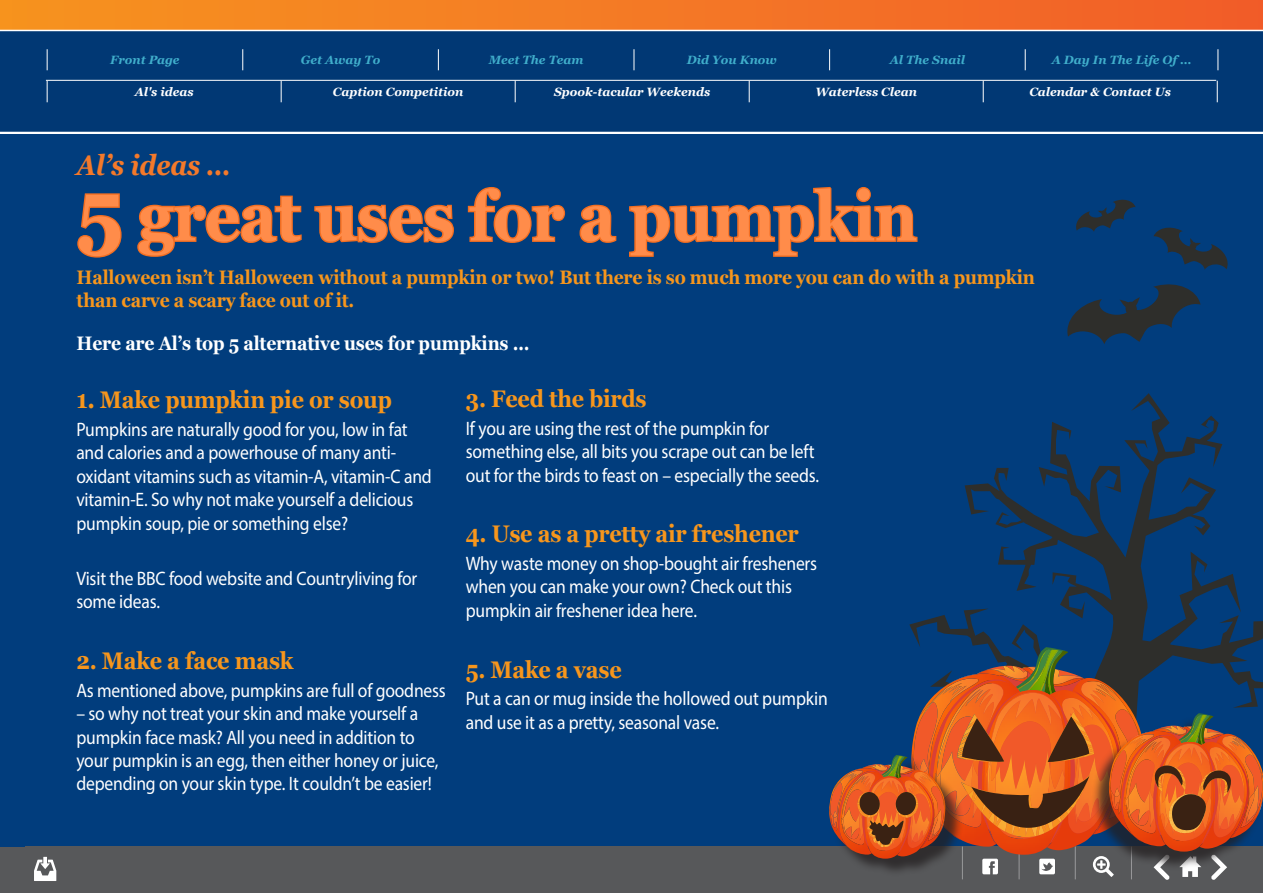
<style>
.page{position:relative;width:1263px;height:893px;background:#fff}
.page>*{position:absolute;margin:0;border:0;box-sizing:border-box;transform-origin:0 0}
.t1{font:700 69px "Georgia";letter-spacing:-.01em;color:#ff8c4a;scale:.9 1}
.t2{font:italic 700 28.5px "Georgia";letter-spacing:-.01em;color:#f4792a;scale:.9 1}
.t3{font:700 24px "Georgia";letter-spacing:-.01em;color:#f7961c;scale:.9 1}
.t4{font:19.5px/23.4px "Myriad Pro";letter-spacing:-.01em;color:#fff;scale:.9 1}
.t5{font:700 19.5px/23.4px "Georgia";letter-spacing:-.01em;color:#f7961c;scale:.9 1}
.t6{font:700 19.5px "Georgia";letter-spacing:-.01em;color:#fff;scale:.9 1}
.t7{font:italic 700 12px "Georgia";color:#fff}
.t8{font:italic 700 12px "Georgia";color:#40aecb}
.s1{font-size:87px}
.s2{font-size:25.5px}
</style>
<div class="page">
<div style="left:0;top:31px;width:1263px;height:104px;background:#013874"></div>
<svg style="left:0;top:0;width:1263px;height:30px;background:#f47a26"></svg>
<div style="left:0;top:135px;width:1263px;height:758px;background:#013d7d"></div>
<svg style="left:77px;top:193px;width:45px;height:65px"></svg>
<svg style="left:137px;top:195px;width:165px;height:62px"></svg>
<svg style="left:314px;top:204px;width:140px;height:40px"></svg>
<svg style="left:467px;top:187px;width:99px;height:56px"></svg>
<svg style="left:579px;top:204px;width:38px;height:39px"></svg>
<svg style="left:629px;top:186px;width:289px;height:71px"></svg>
<div style="left:0;top:846px;width:1263px;height:47px;background:#57585a"></div>
<svg style="left:34px;top:857px;width:22px;height:24px"></svg>
<hr style="left:46px;top:80px;width:1170px;height:1px;background:#fff">
<svg style="left:47px;top:49px;width:1px;height:21px"></svg>
<svg style="left:242px;top:49px;width:1px;height:21px"></svg>
<svg style="left:438px;top:49px;width:1px;height:21px"></svg>
<svg style="left:634px;top:49px;width:1px;height:21px"></svg>
<svg style="left:829px;top:49px;width:1px;height:21px"></svg>
<svg style="left:1025px;top:49px;width:1px;height:21px"></svg>
<svg style="left:1217px;top:49px;width:1px;height:21px"></svg>
<svg style="left:1067px;top:284px;width:133px;height:60px"></svg>
<svg style="left:1153px;top:227px;width:75px;height:43px"></svg>
<svg style="left:1076px;top:199px;width:59px;height:33px"></svg>
<svg style="left:909px;top:393px;width:354px;height:254px"></svg>
<svg style="left:47px;top:81px;width:1px;height:21px"></svg>
<svg style="left:281px;top:81px;width:1px;height:21px"></svg>
<svg style="left:515px;top:81px;width:1px;height:21px"></svg>
<svg style="left:749px;top:81px;width:1px;height:21px"></svg>
<svg style="left:983px;top:81px;width:1px;height:21px"></svg>
<svg style="left:1217px;top:81px;width:1px;height:21px"></svg>
<svg style="left:830px;top:647px;width:433px;height:233px"></svg>
<p class="t8" style="left:110px;top:51px;width:71px">Front Page</p>
<p class="t8" style="left:301px;top:51px;width:81px">Get Away To</p>
<p class="t8" style="left:489px;top:51px;width:96px">Meet The Team</p>
<p class="t8" style="left:687px;top:51px;width:92px">Did You Know</p>
<p class="t8" style="left:890px;top:51px;width:77px">Al The Snail</p>
<p class="t8" style="left:1052px;top:51px;width:141px">A Day In The Life Of …</p>
<p class="t7" style="left:135px;top:83px;width:60px">Al's ideas</p>
<p class="t7" style="left:333px;top:83px;width:132px">Caption Competition</p>
<p class="t7" style="left:554px;top:83px;width:158px">Spook-tacular Weekends</p>
<p class="t7" style="left:815px;top:83px;width:103px">Waterless Clean</p>
<p class="t7" style="left:1029px;top:83px;width:143px">Calendar &amp; Contact Us</p>
<p class="t2" style="left:77px;top:144px;width:173px">Al’s ideas …</p>
<p class="t1" style="left:77px;top:165px;width:936px"><span class="s1">5</span> great uses for a pumpkin</p>
<p class="t5" style="left:77px;top:264px;width:1066px">Halloween isn’t Halloween without a pumpkin or two! But there is so much more you can do with a pumpkin than carve a scary face out of it.</p>
<p class="t6" style="left:77px;top:329px;width:504px">Here are Al’s top 5 alternative uses for pumpkins …</p>
<p class="t3" style="left:76px;top:382px;width:352px"><span class="s2">1.</span> Make pumpkin pie or soup</p>
<p class="t4" style="left:76px;top:417px;width:396px">Pumpkins are naturally good for you, low in fat and calories and a powerhouse of many anti&shy;oxidant vitamins such as vitamin-A, vitamin-C and vitamin-E. So why not make yourself a delicious pumpkin soup, pie or something else?</p>
<p class="t4" style="left:76px;top:566px;width:380px">Visit the BBC food website and Countryliving for some ideas.</p>
<p class="t3" style="left:76px;top:643px;width:243px">2. Make a face mask</p>
<p class="t4" style="left:76px;top:678px;width:412px">As mentioned above, pumpkins are full of goodness</p>
<p class="t4" style="left:76px;top:702px;width:404px">– so why not treat your skin and make yourself a pumpkin face mask? All you need in addition to your pumpkin is an egg, then either honey or juice, depending on your skin type. It couldn’t be easier!</p>
<p class="t3" style="left:466px;top:381px;width:203px">3. Feed the birds</p>
<p class="t4" style="left:466px;top:416px;width:394px">If you are using the rest of the pumpkin for something else, all bits you scrape out can be left out for the birds to feast on – especially the seeds.</p>
<p class="t3" style="left:466px;top:516px;width:372px">4. Use as a pretty air freshener</p>
<p class="t4" style="left:466px;top:551px;width:392px">Why waste money on shop-bought air fresheners when you can make your own? Check out this pumpkin air freshener idea here.</p>
<p class="t3" style="left:466px;top:651px;width:175px">5. Make a vase</p>
<p class="t4" style="left:466px;top:687px;width:404px">Put a can or mug inside the hollowed out pumpkin and use it as a pretty, seasonal vase.</p>
</div>
